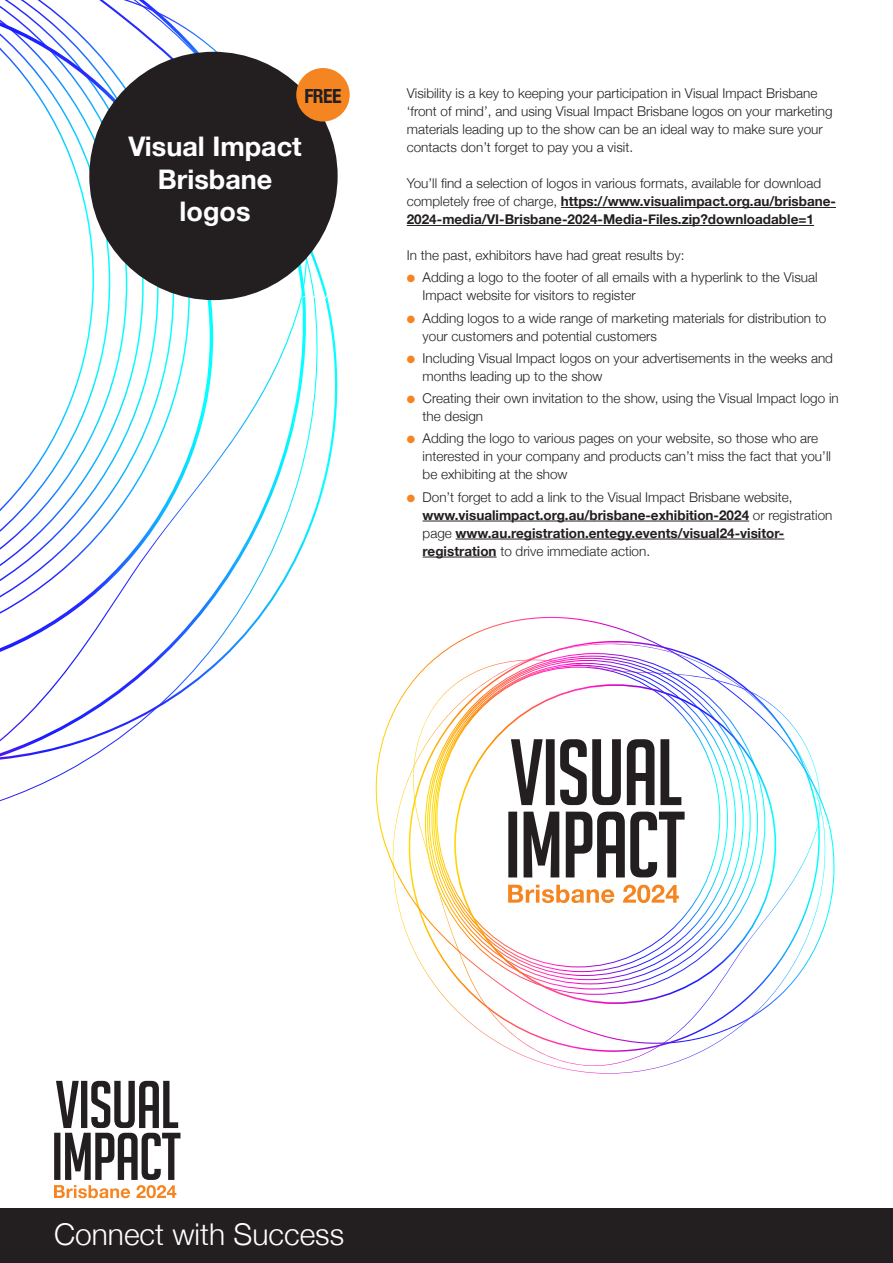
<style>
.page{position:relative;width:893px;height:1263px;background:#fff}
.page>*{position:absolute;margin:0;border:0;box-sizing:border-box;transform-origin:0 0}
.t1{font:300 30px "Helvetica Neue";color:#fff}
.t2{font:700 27px/32.4px "Helvetica Neue";color:#fff;text-align:center}
.t3{font:700 condensed 19.5px "Helvetica Neue";color:#231f20}
.t4{font:300 13.5px/18px "Helvetica Neue";color:#231f20}
.t5{font:700 13.5px/18px "Helvetica Neue";color:#231f20}
.s1{font-weight:300}
.s2{color:#f58520}
</style>
<div class="page">
<div style="left:0;top:1208px;width:893px;height:55px;background:#231f20"></div>
<svg style="left:54px;top:1081px;width:126px;height:117px"></svg>
<hr style="left:561px;top:207px;width:275px;height:1px;background:#231f20">
<hr style="left:407px;top:225px;width:407px;height:1px;background:#231f20">
<hr style="left:423px;top:521px;width:326px;height:1px;background:#231f20">
<hr style="left:456px;top:539px;width:328px;height:1px;background:#231f20">
<hr style="left:423px;top:557px;width:74px;height:1px;background:#231f20">
<svg style="left:375px;top:616px;width:460px;height:428px"></svg>
<svg style="left:508px;top:812px;width:177px;height:65px"></svg>
<svg style="left:511px;top:739px;width:170px;height:66px"></svg>
<svg style="left:508px;top:885px;width:171px;height:18px"></svg>
<svg style="left:0;top:48px;width:338px;height:712px"></svg>
<svg style="left:0;top:0;width:213px;height:677px"></svg>
<div style="left:89px;top:52px;width:249px;height:248px;background:#231f20;border-radius:50%"></div>
<div style="left:296px;top:68px;width:54px;height:54px;background:#f58520;border-radius:50%"></div>
<h3 class="t3" style="left:304px;top:80px;width:39px">FREE</h3>
<h2 class="t2" style="left:128px;top:131px;width:175px">Visual Impact<br>Brisbane logos</h2>
<p class="t4" style="left:407px;top:83px;width:427px">Visibility is a key to keeping your participation in Visual Impact Brisbane ‘front of mind’, and using Visual Impact Brisbane logos on your marketing materials leading up to the show can be an ideal way to make sure your contacts don’t forget to pay you a visit.</p>
<p class="t5" style="left:407px;top:175px;width:431px"><span class="s1">You’ll find a selection of logos in various formats, available for download completely free of charge,</span> https://www.visualimpact.org.au/brisbane-<br>2024-media/VI-Brisbane-2024-Media-Files.zip?downloadable=1</p>
<p class="t4" style="left:407px;top:245px;width:279px">In the past, exhibitors have had great results by:</p>
<p class="t4" style="left:423px;top:268px;width:396px;text-indent:-16px"><span class="s2">●</span> Adding a logo to the footer of all emails with a hyperlink to the Visual<br>Impact website for visitors to register</p>
<p class="t4" style="left:423px;top:308px;width:405px;text-indent:-16px"><span class="s2">●</span> Adding logos to a wide range of marketing materials for distribution to your customers and potential customers</p>
<p class="t4" style="left:423px;top:348px;width:412px;text-indent:-16px"><span class="s2">●</span> Including Visual Impact logos on your advertisements in the weeks and months leading up to the show</p>
<p class="t4" style="left:423px;top:388px;width:418px;text-indent:-16px"><span class="s2">●</span> Creating their own invitation to the show, using the Visual Impact logo in the design</p>
<p class="t4" style="left:423px;top:429px;width:410px;text-indent:-16px"><span class="s2">●</span> Adding the logo to various pages on your website, so those who are interested in your company and products can’t miss the fact that you’ll be exhibiting at the show</p>
<p class="t5" style="left:423px;top:488px;width:411px;text-indent:-16px"><span class="s2">●</span> <span class="s1">Don’t forget to add a link to the Visual Impact Brisbane website, </span>www.visualimpact.org.au/brisbane-exhibition-2024 <span class="s1">or registration page</span> www.au.registration.entegy.events/visual24-visitor&shy;registration <span class="s1">to drive immediate action.</span></p>
<h1 class="t1" style="left:54px;top:1210px;width:292px">Connect with Success</h1>
</div>
